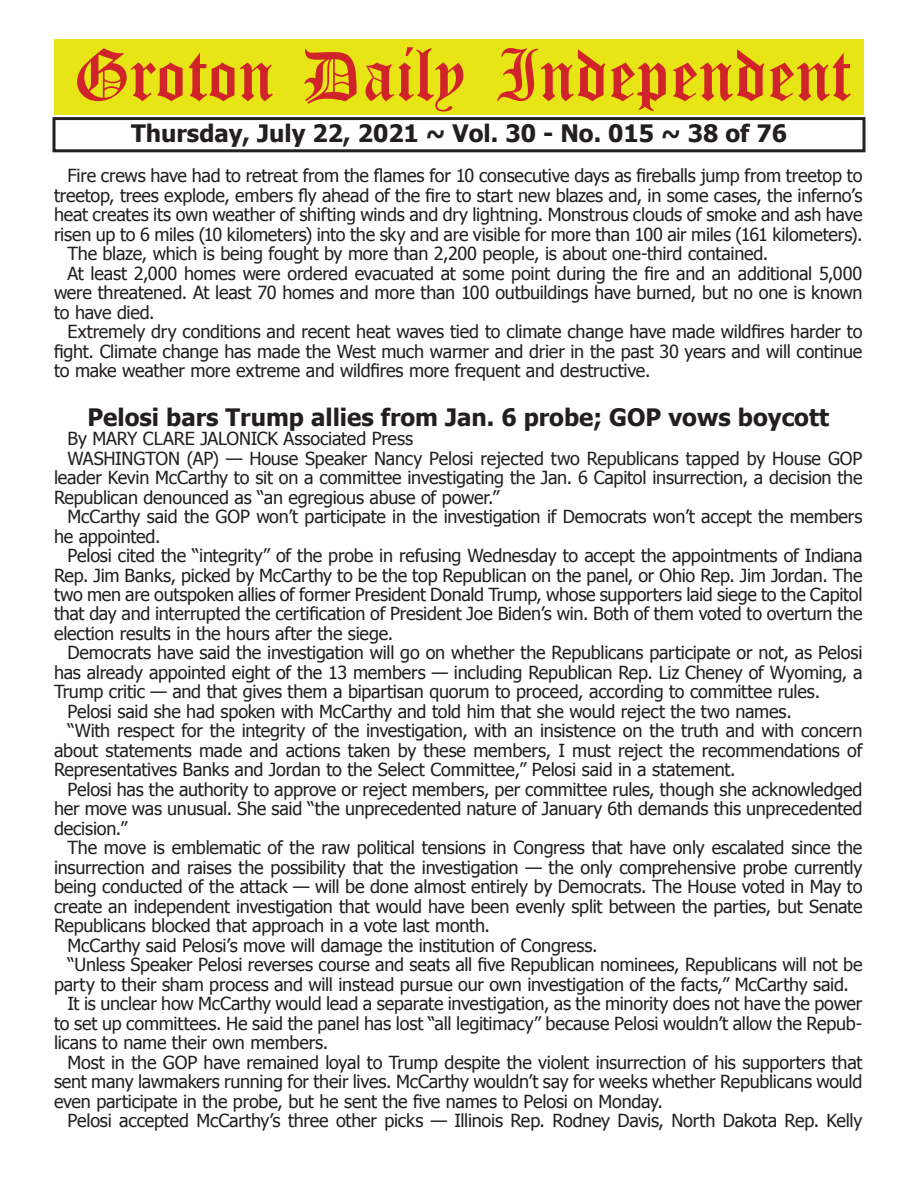
<style>
.page{position:relative;width:918px;height:1188px;background:#fff}
.page>*{position:absolute;margin:0;border:0;box-sizing:border-box;transform-origin:0 0}
.t1{font:54px "Old English Five";color:#d1232a}
.t2{font:700 24px "Tahoma";color:#231f20}
.t3{font:18px "Tahoma";letter-spacing:-.01em;color:#231f20}
</style>
<div class="page">
<div style="left:52px;top:117px;width:814px;height:35px;border:3px solid #231f20"></div>
<div style="left:54px;top:40px;width:810px;height:75px;background:#e7e515"></div>
<h1 class="t1" style="left:73px;top:50px;width:779px">Groton Daily Independent</h1>
<h2 class="t2" style="left:131px;top:116px;width:657px">Thursday, July 22, 2021 ~ Vol. 30 - No. 015 ~ 38 of 76</h2>
<p class="t3" style="left:68px;top:164px;width:796px">Fire crews have had to retreat from the flames for 10 consecutive days as fireballs jump from treetop to</p>
<p class="t3" style="left:54px;top:183px;width:810px">treetop, trees explode, embers fly ahead of the fire to start new blazes and, in some cases, the inferno’s</p>
<p class="t3" style="left:54px;top:203px;width:810px">heat creates its own weather of shifting winds and dry lightning. Monstrous clouds of smoke and ash have</p>
<p class="t3" style="left:54px;top:222px;width:810px">risen up to 6 miles (10 kilometers) into the sky and are visible for more than 100 air miles (161 kilometers).</p>
<p class="t3" style="left:68px;top:242px;width:702px">The blaze, which is being fought by more than 2,200 people, is about one-third contained.</p>
<p class="t3" style="left:68px;top:261px;width:796px">At least 2,000 homes were ordered evacuated at some point during the fire and an additional 5,000</p>
<p class="t3" style="left:54px;top:281px;width:810px">were threatened. At least 70 homes and more than 100 outbuildings have burned, but no one is known</p>
<p class="t3" style="left:54px;top:300px;width:102px">to have died.</p>
<p class="t3" style="left:68px;top:320px;width:796px">Extremely dry conditions and recent heat waves tied to climate change have made wildfires harder to</p>
<p class="t3" style="left:54px;top:339px;width:810px">fight. Climate change has made the West much warmer and drier in the past 30 years and will continue</p>
<p class="t3" style="left:54px;top:359px;width:598px">to make weather more extreme and wildfires more frequent and destructive.</p>
<h2 class="t2" style="left:88px;top:400px;width:743px">Pelosi bars Trump allies from Jan. 6 probe; GOP vows boycott</h2>
<p class="t3" style="left:68px;top:426px;width:347px">By MARY CLARE JALONICK Associated Press</p>
<p class="t3" style="left:68px;top:446px;width:796px">WASHINGTON (AP) — House Speaker Nancy Pelosi rejected two Republicans tapped by House GOP</p>
<p class="t3" style="left:54px;top:465px;width:810px">leader Kevin McCarthy to sit on a committee investigating the Jan. 6 Capitol insurrection, a decision the</p>
<p class="t3" style="left:54px;top:485px;width:447px">Republican denounced as “an egregious abuse of power.”</p>
<p class="t3" style="left:68px;top:504px;width:796px">McCarthy said the GOP won’t participate in the investigation if Democrats won’t accept the members</p>
<p class="t3" style="left:54px;top:524px;width:108px">he appointed.</p>
<p class="t3" style="left:68px;top:543px;width:796px">Pelosi cited the “integrity” of the probe in refusing Wednesday to accept the appointments of Indiana</p>
<p class="t3" style="left:54px;top:563px;width:810px">Rep. Jim Banks, picked by McCarthy to be the top Republican on the panel, or Ohio Rep. Jim Jordan. The</p>
<p class="t3" style="left:54px;top:582px;width:810px">two men are outspoken allies of former President Donald Trump, whose supporters laid siege to the Capitol</p>
<p class="t3" style="left:54px;top:602px;width:810px">that day and interrupted the certification of President Joe Biden’s win. Both of them voted to overturn the</p>
<p class="t3" style="left:54px;top:621px;width:341px">election results in the hours after the siege.</p>
<p class="t3" style="left:68px;top:641px;width:796px">Democrats have said the investigation will go on whether the Republicans participate or not, as Pelosi</p>
<p class="t3" style="left:54px;top:660px;width:810px">has already appointed eight of the 13 members — including Republican Rep. Liz Cheney of Wyoming, a</p>
<p class="t3" style="left:54px;top:680px;width:768px">Trump critic — and that gives them a bipartisan quorum to proceed, according to committee rules.</p>
<p class="t3" style="left:68px;top:699px;width:726px">Pelosi said she had spoken with McCarthy and told him that she would reject the two names.</p>
<p class="t3" style="left:68px;top:719px;width:796px">“With respect for the integrity of the investigation, with an insistence on the truth and with concern</p>
<p class="t3" style="left:54px;top:738px;width:810px">about statements made and actions taken by these members, I must reject the recommendations of</p>
<p class="t3" style="left:54px;top:758px;width:683px">Representatives Banks and Jordan to the Select Committee,” Pelosi said in a statement.</p>
<p class="t3" style="left:68px;top:777px;width:797px">Pelosi has the authority to approve or reject members, per committee rules, though she acknowledged</p>
<p class="t3" style="left:54px;top:797px;width:810px">her move was unusual. She said “the unprecedented nature of January 6th demands this unprecedented</p>
<p class="t3" style="left:54px;top:816px;width:75px">decision.”</p>
<p class="t3" style="left:68px;top:836px;width:796px">The move is emblematic of the raw political tensions in Congress that have only escalated since the</p>
<p class="t3" style="left:54px;top:855px;width:810px">insurrection and raises the possibility that the investigation — the only comprehensive probe currently</p>
<p class="t3" style="left:54px;top:875px;width:810px">being conducted of the attack — will be done almost entirely by Democrats. The House voted in May to</p>
<p class="t3" style="left:54px;top:894px;width:810px">create an independent investigation that would have been evenly split between the parties, but Senate</p>
<p class="t3" style="left:54px;top:914px;width:438px">Republicans blocked that approach in a vote last month.</p>
<p class="t3" style="left:68px;top:933px;width:532px">McCarthy said Pelosi’s move will damage the institution of Congress.</p>
<p class="t3" style="left:68px;top:953px;width:796px">“Unless Speaker Pelosi reverses course and seats all five Republican nominees, Republicans will not be</p>
<p class="t3" style="left:54px;top:972px;width:796px">party to their sham process and will instead pursue our own investigation of the facts,” McCarthy said.</p>
<p class="t3" style="left:68px;top:992px;width:796px">It is unclear how McCarthy would lead a separate investigation, as the minority does not have the power</p>
<p class="t3" style="left:54px;top:1011px;width:810px">to set up committees. He said the panel has lost “all legitimacy” because Pelosi wouldn’t allow the Repub-</p>
<p class="t3" style="left:54px;top:1031px;width:276px">licans to name their own members.</p>
<p class="t3" style="left:68px;top:1050px;width:796px">Most in the GOP have remained loyal to Trump despite the violent insurrection of his supporters that</p>
<p class="t3" style="left:54px;top:1070px;width:810px">sent many lawmakers running for their lives. McCarthy wouldn’t say for weeks whether Republicans would</p>
<p class="t3" style="left:54px;top:1089px;width:610px">even participate in the probe, but he sent the five names to Pelosi on Monday.</p>
<p class="t3" style="left:68px;top:1109px;width:797px">Pelosi accepted McCarthy’s three other picks — Illinois Rep. Rodney Davis, North Dakota Rep. Kelly</p>
</div>
